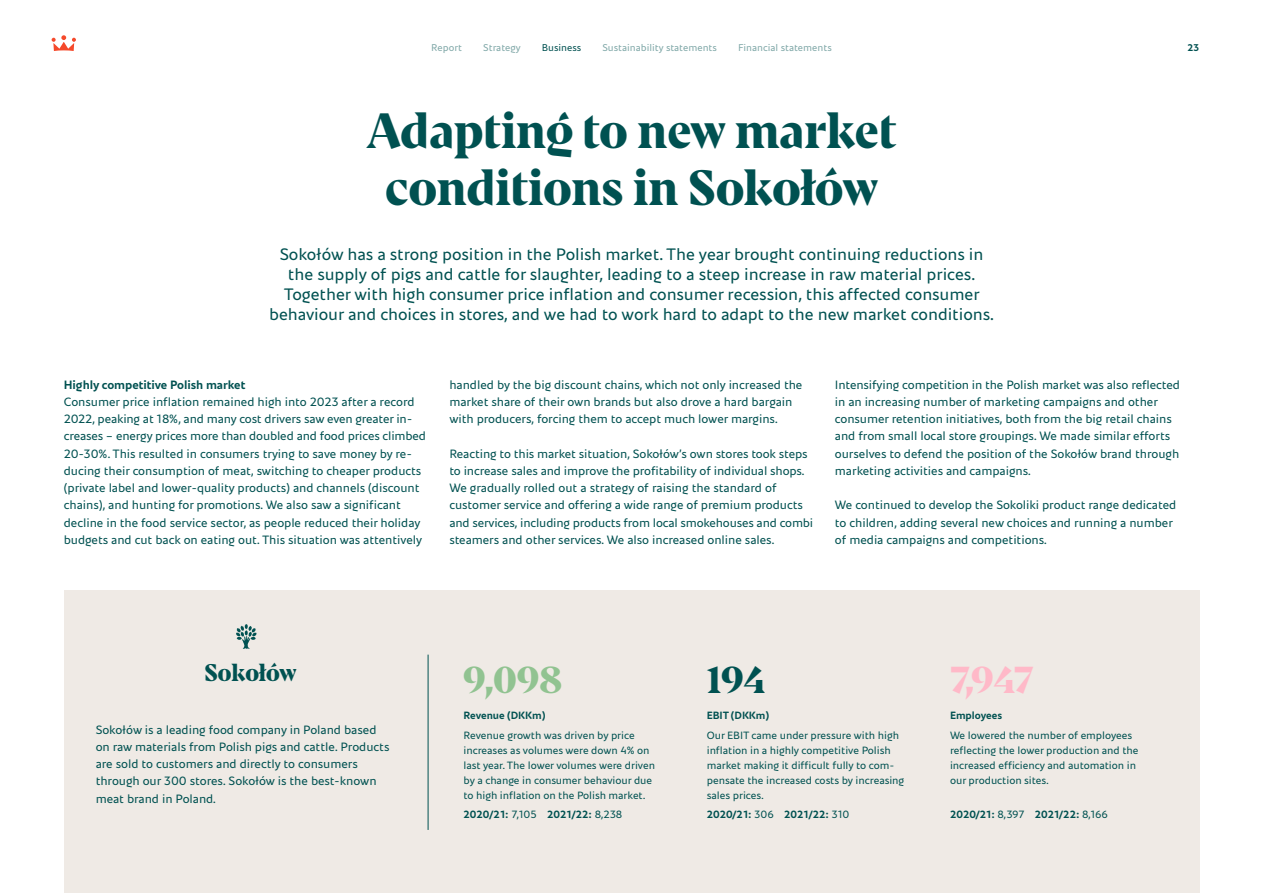
<style>
.page{position:relative;width:1263px;height:893px;background:#fff}
.page>*{position:absolute;margin:0;border:0;box-sizing:border-box;transform-origin:0 0}
.t1{font:700 49.5px/57px "Danish Crown Display";color:#005151;text-align:center}
.t2{font:700 37.5px "Danish Crown Display";color:#91c391}
.t3{font:700 37.5px "Danish Crown Display";color:#ffb9c8}
.t4{font:700 37.5px "Danish Crown Display";color:#005151}
.t5{font:700 24px "Danish Crown Display";letter-spacing:-.005em;color:#005151}
.t6{font:16.5px/20.2px "Danish Crown Sans";letter-spacing:-.005em;color:#005151;text-align:center}
.t7{font:12px/17.2px "Danish Crown Sans";letter-spacing:-.005em;color:#005151}
.t8{font:700 12px "Danish Crown Sans";letter-spacing:-.005em;color:#005151}
.t9{font:10.5px/15px "Danish Crown Sans";letter-spacing:-.005em;color:#005151}
.t10{font:700 10.5px "Danish Crown Sans";letter-spacing:-.005em;color:#005151}
.t11{font:9.75px "Danish Crown Sans";color:#80a8a8}
.t12{font:9.75px "Danish Crown Sans";color:#005151}
.t13{font:700 9.75px "Danish Crown Sans";color:#005151}
.s1{font-weight:400}
</style>
<div class="page">
<div style="left:64px;top:591px;width:1135px;height:302px;background:#efeae5"></div>
<hr style="left:428px;top:655px;width:1px;height:175px;background:#005151">
<svg style="left:236px;top:624px;width:21px;height:25px"></svg>
<svg style="left:52px;top:35px;width:24px;height:16px"></svg>
<p class="t11" style="left:431px;top:41px;width:32px">Report</p>
<p class="t11" style="left:483px;top:41px;width:39px">Strategy</p>
<p class="t12" style="left:542px;top:41px;width:41px">Business</p>
<p class="t11" style="left:602px;top:41px;width:116px">Sustainability statements</p>
<p class="t11" style="left:738px;top:41px;width:95px">Financial statements</p>
<p class="t13" style="left:1188px;top:41px;width:13px">23</p>
<h1 class="t1" style="left:367px;top:102px;width:531px">Adapting to new market conditions in Sokołów</h1>
<p class="t6" style="left:269px;top:243px;width:727px">Sokołów has a strong position in the Polish market. The year brought continuing reductions in the supply of pigs and cattle for slaughter, leading to a steep increase in raw material prices.<br>Together with high consumer price inflation and consumer recession, this affected consumer behaviour and choices in stores, and we had to work hard to adapt to the new market conditions.</p>
<p class="t8" style="left:64px;top:376px;width:183px">Highly competitive Polish market</p>
<p class="t7" style="left:64px;top:393px;width:364px">Consumer price inflation remained high into 2023 after a record 2022, peaking at 18%, and many cost drivers saw even greater in&shy;creases – energy prices more than doubled and food prices climbed 20-30%. This resulted in consumers trying to save money by re&shy;ducing their consumption of meat, switching to cheaper products (private label and lower-quality products) and channels (discount chains), and hunting for promotions. We also saw a significant decline in the food service sector, as people reduced their holiday budgets and cut back on eating out. This situation was attentively</p>
<p class="t7" style="left:449px;top:375px;width:355px">handled by the big discount chains, which not only increased the market share of their own brands but also drove a hard bargain with producers, forcing them to accept much lower margins.</p>
<p class="t7" style="left:449px;top:444px;width:365px">Reacting to this market situation, Sokołów’s own stores took steps to increase sales and improve the profitability of individual shops.<br>We gradually rolled out a strategy of raising the standard of customer service and offering a wide range of premium products and services, including products from local smokehouses and combi steamers and other services. We also increased online sales.</p>
<p class="t7" style="left:835px;top:375px;width:347px">Intensifying competition in the Polish market was also reflected in an increasing number of marketing campaigns and other consumer retention initiatives, both from the big retail chains and from small local store groupings. We made similar efforts ourselves to defend the position of the Sokołów brand through marketing activities and campaigns.</p>
<p class="t7" style="left:835px;top:496px;width:343px">We continued to develop the Sokoliki product range dedicated to children, adding several new choices and running a number of media campaigns and competitions.</p>
<h3 class="t5" style="left:204px;top:657px;width:94px">Sokołów</h3>
<p class="t7" style="left:96px;top:720px;width:295px">Sokołów is a leading food company in Poland based on raw materials from Polish pigs and cattle. Products are sold to customers and directly to consumers through our 300 stores. Sokołów is the best-known meat brand in Poland.</p>
<h2 class="t2" style="left:463px;top:656px;width:100px">9,098</h2>
<h2 class="t3" style="left:950px;top:656px;width:85px">7,947</h2>
<h2 class="t4" style="left:707px;top:656px;width:60px">194</h2>
<p class="t10" style="left:707px;top:708px;width:64px">EBIT (DKKm)</p>
<p class="t9" style="left:707px;top:727px;width:199px">Our EBIT came under pressure with high inflation in a highly competitive Polish market making it difficult fully to com&shy;pensate the increased costs by increasing sales prices.</p>
<p class="t10" style="left:707px;top:807px;width:144px">2020/21: <span class="s1">306</span> 2021/22: <span class="s1">310</span></p>
<p class="t10" style="left:463px;top:709px;width:83px">Revenue (DKKm)</p>
<p class="t9" style="left:463px;top:727px;width:193px">Revenue growth was driven by price increases as volumes were down 4% on last year. The lower volumes were driven by a change in consumer behaviour due to high inflation on the Polish market.</p>
<p class="t10" style="left:463px;top:807px;width:160px">2020/21: <span class="s1">7,105</span> 2021/22: <span class="s1">8,238</span></p>
<p class="t10" style="left:950px;top:708px;width:54px">Employees</p>
<p class="t9" style="left:950px;top:727px;width:190px">We lowered the number of employees reflecting the lower production and the increased efficiency and automation in our production sites.</p>
<p class="t10" style="left:950px;top:807px;width:159px">2020/21: <span class="s1">8,397</span> 2021/22: <span class="s1">8,166</span></p>
</div>
